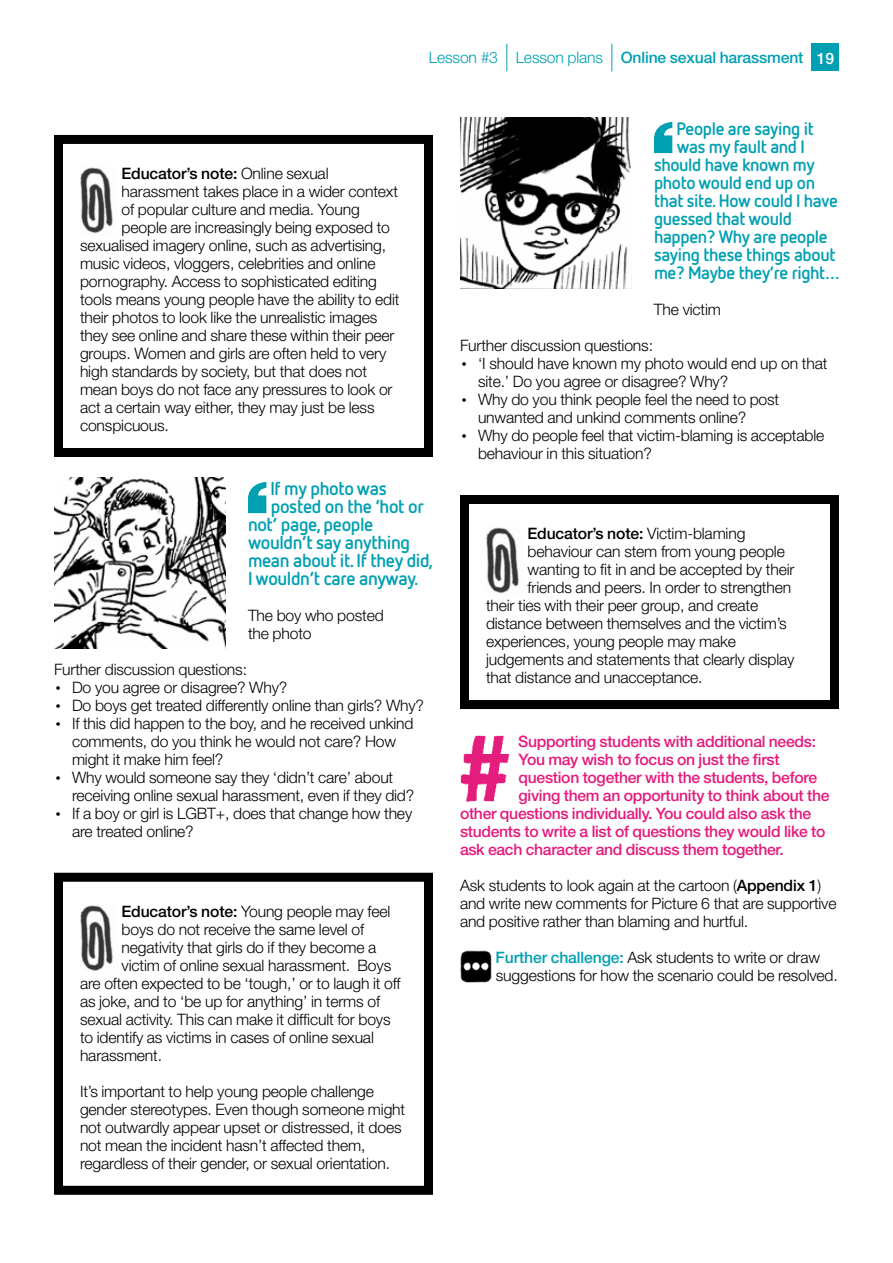
<style>
.page{position:relative;width:893px;height:1263px;background:#fff}
.page>*{position:absolute;margin:0;border:0;box-sizing:border-box;transform-origin:0 0}
.t1{font:700 18.75px "Netto OT";letter-spacing:-.02em;color:#00a0b2}
.t2{font:700 18px "Netto OT";letter-spacing:-.02em;color:#00a0b2}
.t3{font:300 15.75px/18px "Helvetica Neue";letter-spacing:-.01em;color:#000}
.t4{font:500 15.75px "Helvetica Neue";letter-spacing:-.02em;color:#e41b7d}
.t5{font:500 15.75px "Helvetica Neue";letter-spacing:-.01em;color:#000}
.t6{font:500 15.75px "Helvetica Neue";letter-spacing:-.01em;color:#00a0b2}
.s1{font-weight:300}
.s2{color:#fff}
.s3{font-family:"Netto OT";font-weight:700}
.s4{font-weight:500}
.s5{font-weight:500;color:#00a0b2}
</style>
<div class="page">
<svg style="left:506px;top:44px;width:1px;height:27px"></svg>
<svg style="left:611px;top:44px;width:1px;height:27px"></svg>
<div style="left:812px;top:44px;width:27px;height:27px;background:#00a0b2"></div>
<img style="left:80px;top:167px;width:33px;height:67px">
<div style="left:54px;top:135px;width:379px;height:322px;border:9px solid #000"></div>
<img style="left:54px;top:477px;width:171px;height:171px">
<svg style="left:248px;top:482px;width:18px;height:31px"></svg>
<img style="left:80px;top:905px;width:33px;height:66px">
<div style="left:54px;top:873px;width:379px;height:322px;border:9px solid #000"></div>
<img style="left:460px;top:117px;width:171px;height:171px">
<svg style="left:654px;top:122px;width:18px;height:31px"></svg>
<img style="left:486px;top:527px;width:33px;height:67px">
<div style="left:460px;top:495px;width:379px;height:214px;border:9px solid #000"></div>
<img style="left:460px;top:735px;width:50px;height:67px">
<img style="left:460px;top:951px;width:32px;height:31px">
<p class="t5" style="left:121px;top:164px;width:209px">Educator’s note: <span class="s1">Online sexual</span></p>
<p class="t3" style="left:122px;top:182px;width:278px">harassment takes place in a wider context</p>
<p class="t3" style="left:122px;top:200px;width:240px">of popular culture and media. Young</p>
<p class="t3" style="left:122px;top:218px;width:270px">people are increasingly being exposed to</p>
<p class="t3" style="left:80px;top:236px;width:308px">sexualised imagery online, such as advertising,</p>
<p class="t3" style="left:80px;top:254px;width:297px">music videos, vloggers, celebrities and online</p>
<p class="t3" style="left:80px;top:272px;width:298px">pornography. Access to sophisticated editing</p>
<p class="t3" style="left:80px;top:290px;width:321px">tools means young people have the ability to edit</p>
<p class="t3" style="left:80px;top:308px;width:299px">their photos to look like the unrealistic images</p>
<p class="t3" style="left:80px;top:326px;width:316px">they see online and share these within their peer</p>
<p class="t3" style="left:80px;top:344px;width:308px">groups. Women and girls are often held to very</p>
<p class="t3" style="left:80px;top:362px;width:289px">high standards by society, but that does not</p>
<p class="t3" style="left:80px;top:380px;width:314px">mean boys do not face any pressures to look or</p>
<p class="t3" style="left:80px;top:398px;width:296px">act a certain way either, they may just be less</p>
<p class="t3" style="left:80px;top:416px;width:90px">conspicuous.</p>
<p class="t6" style="left:429px;top:48px;width:407px"><span class="s1">Lesson #3 Lesson plans</span> Online sexual harassment <span class="s2">19</span></p>
<p class="t2" style="left:676px;top:117px;width:139px">People are saying it</p>
<p class="t2" style="left:677px;top:135px;width:129px">was my fault and I</p>
<p class="t2" style="left:654px;top:153px;width:162px">should have known my</p>
<p class="t2" style="left:654px;top:171px;width:163px">photo would end up on</p>
<p class="t2" style="left:654px;top:189px;width:185px">that site. How could I have</p>
<p class="t2" style="left:654px;top:207px;width:139px">guessed that would</p>
<p class="t2" style="left:654px;top:225px;width:175px">happen? Why are people</p>
<p class="t2" style="left:654px;top:243px;width:183px">saying these things about</p>
<p class="t2" style="left:654px;top:261px;width:187px">me? Maybe they’re right…</p>
<p class="t3" style="left:654px;top:300px;width:68px">The victim</p>
<p class="t3" style="left:460px;top:336px;width:195px">Further discussion questions:</p>
<p class="t3" style="left:478px;top:354px;width:351px;text-indent:-18px"><span class="s3">•</span> ‘I should have known my photo would end up on that site.’ Do you agree or disagree? Why?</p>
<p class="t3" style="left:478px;top:390px;width:303px;text-indent:-18px"><span class="s3">•</span> Why do you think people feel the need to post unwanted and unkind comments online?</p>
<p class="t3" style="left:478px;top:426px;width:348px;text-indent:-18px"><span class="s3">•</span> Why do people feel that victim-blaming is acceptable behaviour in this situation?</p>
<p class="t1" style="left:270px;top:477px;width:118px">If my photo was</p>
<p class="t1" style="left:271px;top:495px;width:154px">posted on the ‘hot or</p>
<p class="t1" style="left:248px;top:513px;width:127px">not’ page, people</p>
<p class="t1" style="left:248px;top:531px;width:164px">wouldn’t say anything</p>
<p class="t1" style="left:248px;top:549px;width:187px">mean about it. If they did,</p>
<p class="t1" style="left:248px;top:567px;width:172px">I wouldn’t care anyway.</p>
<p class="t3" style="left:248px;top:606px;width:137px">The boy who posted the photo</p>
<p class="t3" style="left:54px;top:660px;width:195px">Further discussion questions:</p>
<p class="t3" style="left:54px;top:678px;width:235px"><span class="s3">•</span> Do you agree or disagree? Why?</p>
<p class="t3" style="left:54px;top:696px;width:372px"><span class="s3">•</span> Do boys get treated differently online than girls? Why?</p>
<p class="t3" style="left:72px;top:714px;width:343px;text-indent:-18px"><span class="s3">•</span> If this did happen to the boy, and he received unkind comments, do you think he would not care? How might it make him feel?</p>
<p class="t3" style="left:72px;top:768px;width:344px;text-indent:-18px"><span class="s3">•</span> Why would someone say they ‘didn’t care’ about receiving online sexual harassment, even if they did?</p>
<p class="t3" style="left:72px;top:804px;width:342px;text-indent:-18px"><span class="s3">•</span> If a boy or girl is LGBT+, does that change how they are treated online?</p>
<p class="t3" style="left:121px;top:902px;width:270px"><span class="s4">Educator’s note:</span> Young people may feel</p>
<p class="t3" style="left:122px;top:920px;width:244px">boys do not receive the same level of</p>
<p class="t3" style="left:122px;top:938px;width:256px">negativity that girls do if they become a</p>
<p class="t3" style="left:122px;top:956px;width:271px">victim of online sexual harassment. Boys</p>
<p class="t3" style="left:80px;top:974px;width:322px">are often expected to be ‘tough,’ or to laugh it off</p>
<p class="t3" style="left:80px;top:992px;width:302px">as joke, and to ‘be up for anything’ in terms of</p>
<p class="t3" style="left:80px;top:1010px;width:312px">sexual activity. This can make it difficult for boys</p>
<p class="t3" style="left:80px;top:1028px;width:295px">to identify as victims in cases of online sexual</p>
<p class="t3" style="left:80px;top:1046px;width:84px">harassment.</p>
<p class="t3" style="left:80px;top:1082px;width:327px">It’s important to help young people challenge gender stereotypes. Even though someone might not outwardly appear upset or distressed, it does not mean the incident hasn’t affected them, regardless of their gender, or sexual orientation.</p>
<p class="t5" style="left:527px;top:524px;width:219px">Educator’s note: <span class="s1">Victim-blaming</span></p>
<p class="t3" style="left:528px;top:542px;width:259px">behaviour can stem from young people</p>
<p class="t3" style="left:528px;top:560px;width:268px">wanting to fit in and be accepted by their</p>
<p class="t3" style="left:528px;top:578px;width:265px">friends and peers. In order to strengthen</p>
<p class="t3" style="left:486px;top:596px;width:274px">their ties with their peer group, and create</p>
<p class="t3" style="left:486px;top:614px;width:302px">distance between themselves and the victim’s</p>
<p class="t3" style="left:486px;top:632px;width:252px">experiences, young people may make</p>
<p class="t3" style="left:486px;top:650px;width:310px">judgements and statements that clearly display</p>
<p class="t3" style="left:486px;top:668px;width:218px">that distance and unacceptance.</p>
<p class="t4" style="left:518px;top:732px;width:299px">Supporting students with additional needs:</p>
<p class="t4" style="left:519px;top:750px;width:263px">You may wish to focus on just the first</p>
<p class="t4" style="left:519px;top:768px;width:300px">question together with the students, before</p>
<p class="t4" style="left:519px;top:786px;width:312px">giving them an opportunity to think about the</p>
<p class="t4" style="left:460px;top:804px;width:353px">other questions individually. You could also ask the</p>
<p class="t4" style="left:460px;top:822px;width:367px">students to write a list of questions they would like to</p>
<p class="t4" style="left:460px;top:840px;width:325px">ask each character and discuss them together.</p>
<p class="t3" style="left:460px;top:876px;width:378px">Ask students to look again at the cartoon (<span class="s4">Appendix 1</span>) and write new comments for Picture 6 that are supportive and positive rather than blaming and hurtful.</p>
<p class="t3" style="left:496px;top:948px;width:344px"><span class="s5">Further challenge:</span> Ask students to write or draw suggestions for how the scenario could be resolved.</p>
</div>
